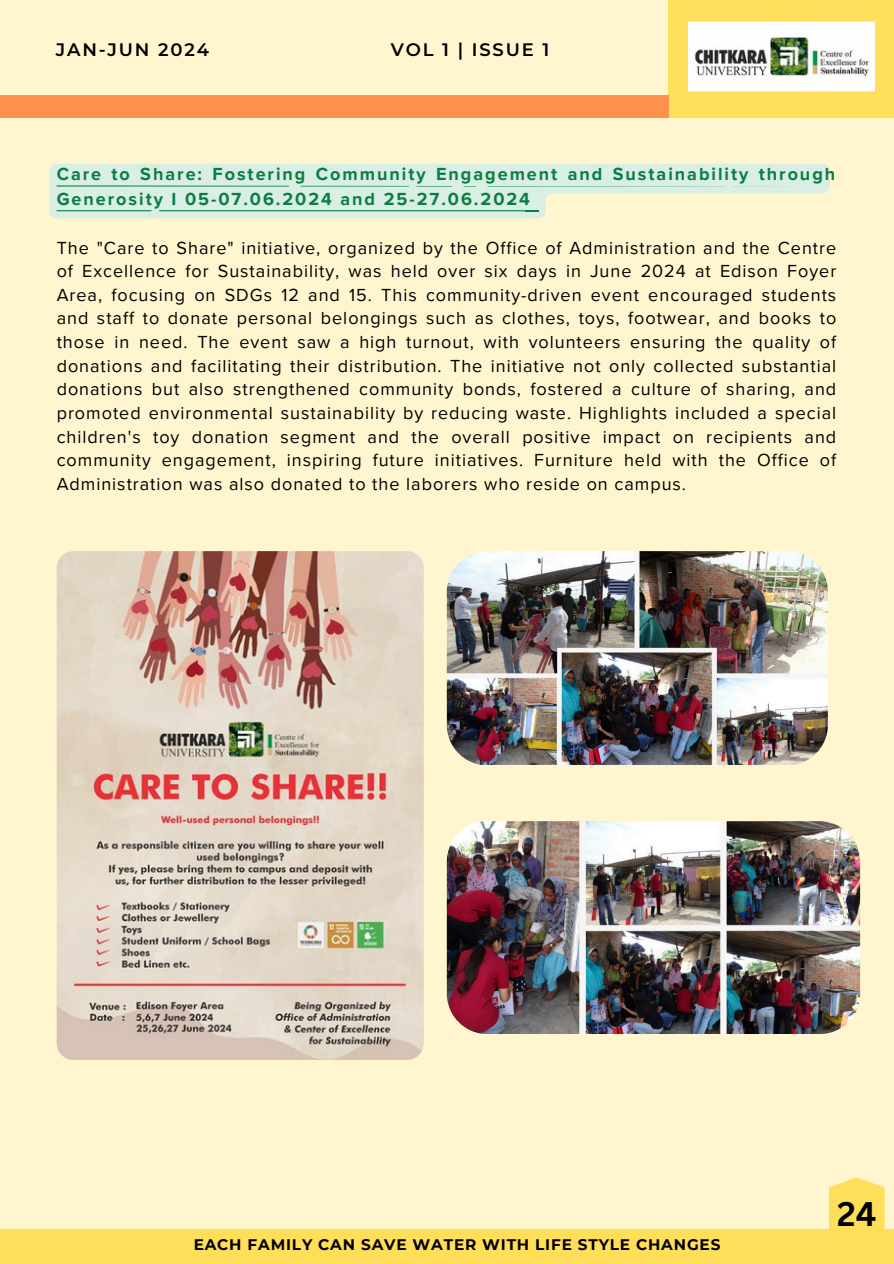
<style>
.page{position:relative;width:894px;height:1264px;background:#fff}
.page>*{position:absolute;margin:0;border:0;box-sizing:border-box;transform-origin:0 0}
.t1{font:700 33.3px "Canva Sans";color:#000}
.t2{font:18px/23.7px "Proxima Nova";letter-spacing:.055em;color:#000;text-align:justify}
.t3{font:700 18px/24.8px "Proxima Nova";letter-spacing:.11em;color:#0b7d43}
.t4{font:600 18px "Montserrat";letter-spacing:.1em;color:#000}
.t5{font:700 15.3px "Montserrat";letter-spacing:.05em;color:#000}
</style>
<div class="page">
<div style="left:0;top:0;width:893px;height:1263px;background:#fff6d0"></div>
<div style="left:0;top:1229px;width:893px;height:34px;background:#ffde59"></div>
<div style="left:668px;top:0;width:225px;height:117px;background:#ffde59"></div>
<div style="left:0;top:95px;width:668px;height:22px;background:#ff914d"></div>
<img style="left:688px;top:21px;width:186px;height:70px">
<img style="left:57px;top:551px;width:366px;height:508px">
<svg style="left:829px;top:1177px;width:55px;height:52px"></svg>
<img style="left:446px;top:551px;width:381px;height:214px;border-radius:40px">
<img style="left:446px;top:821px;width:413px;height:212px;border-radius:40px">
<svg style="left:49px;top:164px;width:780px;height:54px"></svg>
<h3 class="t4" style="left:56px;top:38px;width:155px">JAN-JUN 2024</h3>
<p class="t4" style="left:391px;top:38px;width:160px">VOL 1 | ISSUE 1</p>
<p class="t3" style="left:57px;top:162px;width:779px">Care to Share: Fostering Community Engagement and Sustainability through<br>Generosity I 05-07.06.2024 and 25-27.06.2024</p>
<p class="t2" style="left:57px;top:236px;width:780px">The "Care to Share" initiative, organized by the Office of Administration and the Centre of Excellence for Sustainability, was held over six days in June 2024 at Edison Foyer Area, focusing on SDGs 12 and 15. This community-driven event encouraged students and staff to donate personal belongings such as clothes, toys, footwear, and books to those in need. The event saw a high turnout, with volunteers ensuring the quality of donations and facilitating their distribution. The initiative not only collected substantial donations but also strengthened community bonds, fostered a culture of sharing, and promoted environmental sustainability by reducing waste. Highlights included a special children's toy donation segment and the overall positive impact on recipients and community engagement, inspiring future initiatives. Furniture held with the Office of Administration was also donated to the laborers who reside on campus.</p>
<p class="t5" style="left:194px;top:1235px;width:528px">EACH FAMILY CAN SAVE WATER WITH LIFE STYLE CHANGES</p>
<p class="t1" style="left:836px;top:1190px;width:41px">24</p>
</div>
